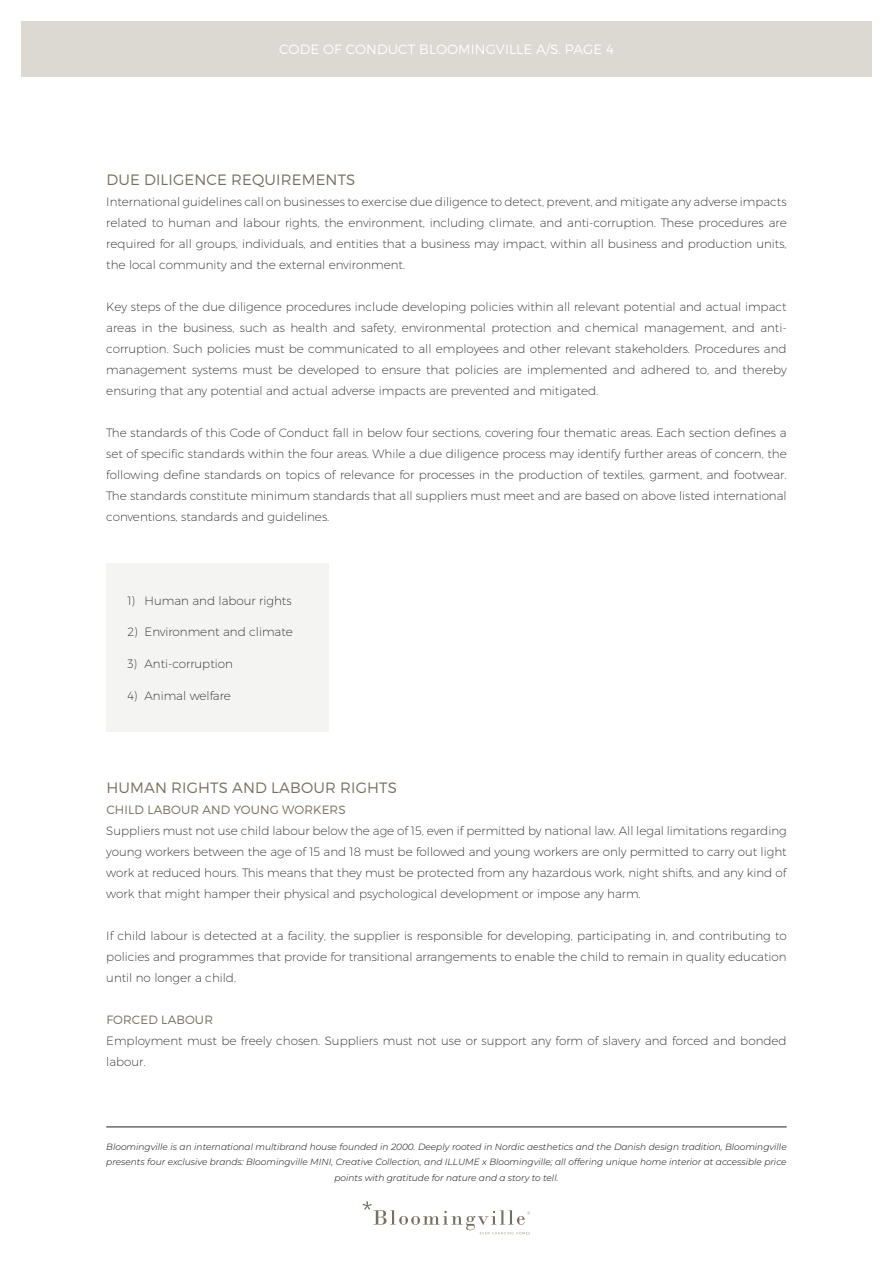
<style>
.page{position:relative;width:893px;height:1263px;background:#fff}
.page>*{position:absolute;margin:0;border:0;box-sizing:border-box;transform-origin:0 0}
.t1{font:300 15px "Montserrat";letter-spacing:.01em;color:#766f5f}
.t2{font:300 13.5px "Montserrat";letter-spacing:.01em;color:#fff}
.body{font:200 12px/21px "Montserrat";color:#231f20;text-align:justify}
.subheader{font:300 12px "Montserrat";letter-spacing:.01em;color:#766f5f}
.t3{font:italic 300 9px/15.6px "Montserrat";color:#040503;text-align:center}
</style>
<div class="page">
<div style="left:21px;top:21px;width:851px;height:56px;background:#dcd8d2"></div>
<svg style="left:363px;top:1201px;width:167px;height:33px"></svg>
<hr style="left:106px;top:1127px;width:681px;height:1px;background:#231f20">
<div style="left:106px;top:563px;width:222px;height:168px;background:#f4f4f2"></div>
<p class="t2" style="left:279px;top:41px;width:336px">CODE OF CONDUCT BLOOMINGVILLE A/S. PAGE 4</p>
<p class="t1" style="left:106px;top:170px;width:251px">DUE DILIGENCE REQUIREMENTS</p>
<p class="body" style="left:106px;top:191px;width:682px">International guidelines call on businesses to exercise due diligence to detect, prevent, and mitigate any adverse impacts related to human and labour rights, the environment, including climate, and anti-corruption. These procedures are required for all groups, individuals, and entities that a business may impact, within all business and production units, the local community and the external environment.</p>
<p class="body" style="left:106px;top:296px;width:682px">Key steps of the due diligence procedures include developing policies within all relevant potential and actual impact areas in the business, such as health and safety, environmental protection and chemical management, and anti&shy;corruption. Such policies must be communicated to all employees and other relevant stakeholders. Procedures and management systems must be developed to ensure that policies are implemented and adhered to, and thereby ensuring that any potential and actual adverse impacts are prevented and mitigated.</p>
<p class="body" style="left:106px;top:422px;width:682px;text-align:left">The standards of this Code of Conduct fall in below four sections, covering four thematic areas. Each section defines a set of specific standards within the four areas. While a due diligence process may identify further areas of concern, the following define standards on topics of relevance for processes in the production of textiles, garment, and footwear.<br>The standards constitute minimum standards that all suppliers must meet and are based on above listed international conventions, standards and guidelines.</p>
<p class="body" style="left:128px;top:590px;width:166px">1) Human and labour rights</p>
<p class="body" style="left:128px;top:621px;width:167px">2) Environment and climate</p>
<p class="body" style="left:128px;top:653px;width:107px">3) Anti-corruption</p>
<p class="body" style="left:128px;top:684px;width:105px">4) Animal welfare</p>
<p class="t1" style="left:106px;top:778px;width:292px">HUMAN RIGHTS AND LABOUR RIGHTS</p>
<p class="subheader" style="left:106px;top:802px;width:241px">CHILD LABOUR AND YOUNG WORKERS</p>
<p class="body" style="left:106px;top:819px;width:682px">Suppliers must not use child labour below the age of 15, even if permitted by national law. All legal limitations regarding young workers between the age of 15 and 18 must be followed and young workers are only permitted to carry out light work at reduced hours. This means that they must be protected from any hazardous work, night shifts, and any kind of work that might hamper their physical and psychological development or impose any harm.</p>
<p class="body" style="left:106px;top:924px;width:682px">If child labour is detected at a facility, the supplier is responsible for developing, participating in, and contributing to policies and programmes that provide for transitional arrangements to enable the child to remain in quality education until no longer a child.</p>
<p class="subheader" style="left:106px;top:1012px;width:108px">FORCED LABOUR</p>
<p class="body" style="left:106px;top:1029px;width:682px">Employment must be freely chosen. Suppliers must not use or support any form of slavery and forced and bonded labour.</p>
<p class="t3" style="left:106px;top:1138px;width:682px">Bloomingville is an international multibrand house founded in 2000. Deeply rooted in Nordic aesthetics and the Danish design tradition, Bloomingville presents four exclusive brands: Bloomingville MINI, Creative Collection, and ILLUME x Bloomingville; all offering unique home interior at accessible price points with gratitude for nature and a story to tell.</p>
</div>
